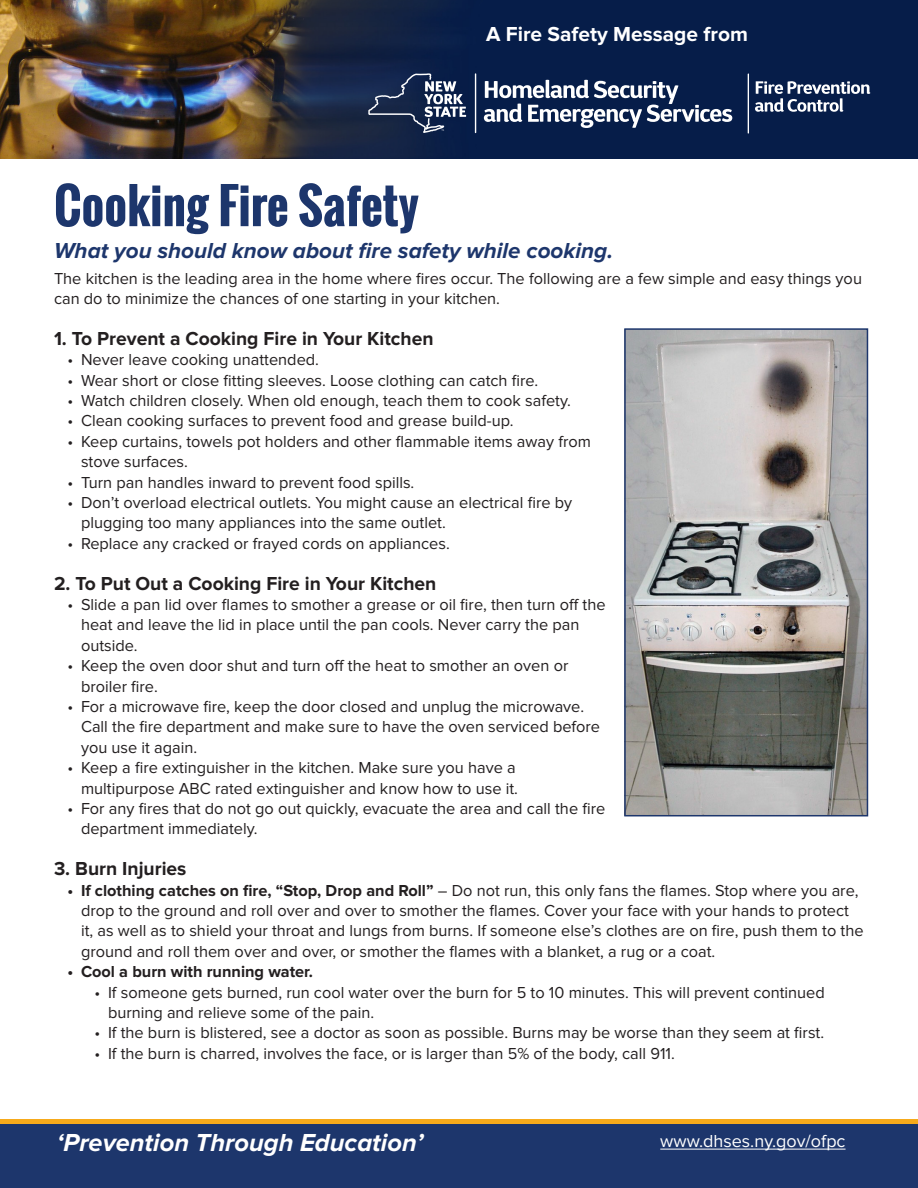
<style>
.page{position:relative;width:918px;height:1188px;background:#fff}
.page>*{position:absolute;margin:0;border:0;box-sizing:border-box;transform-origin:0 0}
.t1{font:italic 700 25.5px "Proxima Nova";color:#fff}
.t2{font:italic 700 22.5px "Proxima Nova";color:#1d366c}
.t3{font:700 21px "Proxima Nova";color:#fff}
.t4{font:700 19.5px "Proxima Nova";color:#231f20}
.t5{font:18px "Proxima Nova";color:#fff}
.t6{font:16.5px/20.4px "Proxima Nova";color:#231f20}
.t7{font:700 16.5px "Proxima Nova";color:#231f20}
.s1{font-weight:700}
</style>
<div class="page">
<img style="left:0;top:0;width:918px;height:159px">
<svg style="left:56px;top:183px;width:363px;height:51px"></svg>
<div style="left:0;top:1119px;width:918px;height:5px;background:#f6aa1b"></div>
<div style="left:0;top:1124px;width:918px;height:64px;background:#1d366c"></div>
<hr style="left:660px;top:1149px;width:186px;height:1px;background:#fff">
<svg style="left:484px;top:80px;width:248px;height:48px"></svg>
<hr style="left:475px;top:73px;width:1px;height:60px;background:#fff">
<svg style="left:368px;top:73px;width:98px;height:60px;background:#374665"></svg>
<svg style="left:755px;top:81px;width:115px;height:31px"></svg>
<hr style="left:748px;top:74px;width:1px;height:59px;background:#fff">
<img style="left:627px;top:331px;width:238px;height:482px">
<div style="left:624px;top:328px;width:244px;height:488px;border:2px solid #1d366c"></div>
<p class="t3" style="left:486px;top:22px;width:263px">A Fire Safety Message from</p>
<p class="t2" style="left:54px;top:238px;width:561px">What you should know about fire safety while cooking.</p>
<p class="t6" style="left:54px;top:268px;width:810px">The kitchen is the leading area in the home where fires occur. The following are a few simple and easy things you can do to minimize the chances of one starting in your kitchen.</p>
<p class="t4" style="left:54px;top:327px;width:381px">1. To Prevent a Cooking Fire in Your Kitchen</p>
<p class="t6" style="left:68px;top:350px;width:253px">• Never leave cooking unattended.</p>
<p class="t6" style="left:68px;top:370px;width:472px">• Wear short or close fitting sleeves. Loose clothing can catch fire.</p>
<p class="t6" style="left:68px;top:390px;width:505px">• Watch children closely. When old enough, teach them to cook safety.</p>
<p class="t6" style="left:68px;top:411px;width:448px">• Clean cooking surfaces to prevent food and grease build-up.</p>
<p class="t6" style="left:81px;top:431px;width:511px;text-indent:-14px">• Keep curtains, towels pot holders and other flammable items away from stove surfaces.</p>
<p class="t6" style="left:68px;top:472px;width:348px">• Turn pan handles inward to prevent food spills.</p>
<p class="t6" style="left:81px;top:492px;width:493px;text-indent:-14px">• Don’t overload electrical outlets. You might cause an electrical fire by plugging too many appliances into the same outlet.</p>
<p class="t6" style="left:68px;top:533px;width:384px">• Replace any cracked or frayed cords on appliances.</p>
<p class="t4" style="left:54px;top:572px;width:384px">2. To Put Out a Cooking Fire in Your Kitchen</p>
<p class="t6" style="left:81px;top:594px;width:526px;text-indent:-14px">• Slide a pan lid over flames to smother a grease or oil fire, then turn off the heat and leave the lid in place until the pan cools. Never carry the pan outside.</p>
<p class="t6" style="left:81px;top:656px;width:489px;text-indent:-14px">• Keep the oven door shut and turn off the heat to smother an oven or broiler fire.</p>
<p class="t6" style="left:81px;top:696px;width:521px;text-indent:-14px">• For a microwave fire, keep the door closed and unplug the microwave.<br>Call the fire department and make sure to have the oven serviced before you use it again.</p>
<p class="t6" style="left:68px;top:758px;width:452px;text-align:right">• Keep a fire extinguisher in the kitchen. Make sure you have a multipurpose ABC rated extinguisher and know how to use it.</p>
<p class="t6" style="left:81px;top:798px;width:526px;text-indent:-14px">• For any fires that do not go out quickly, evacuate the area and call the fire department immediately.</p>
<p class="t4" style="left:54px;top:857px;width:134px">3. Burn Injuries</p>
<p class="t6" style="left:81px;top:880px;width:784px;text-indent:-14px"><span class="s1">• If clothing catches on fire, “Stop, Drop and Roll”</span> – Do not run, this only fans the flames. Stop where you are, drop to the ground and roll over and over to smother the flames. Cover your face with your hands to protect it, as well as to shield your throat and lungs from burns. If someone else’s clothes are on fire, push them to the ground and roll them over and over, or smother the flames with a blanket, a rug or a coat.</p>
<p class="t7" style="left:68px;top:962px;width:247px">• Cool a burn with running water.</p>
<p class="t6" style="left:108px;top:982px;width:718px;text-indent:-14px">• If someone gets burned, run cool water over the burn for 5 to 10 minutes. This will prevent continued burning and relieve some of the pain.</p>
<p class="t6" style="left:94px;top:1023px;width:731px">• If the burn is blistered, see a doctor as soon as possible. Burns may be worse than they seem at first.</p>
<p class="t6" style="left:94px;top:1043px;width:582px">• If the burn is charred, involves the face, or is larger than 5% of the body, call 911.</p>
<p class="t1" style="left:57px;top:1128px;width:368px">‘Prevention Through Education’</p>
<p class="t5" style="left:660px;top:1130px;width:187px">www.dhses.ny.gov/ofpc</p>
</div>
